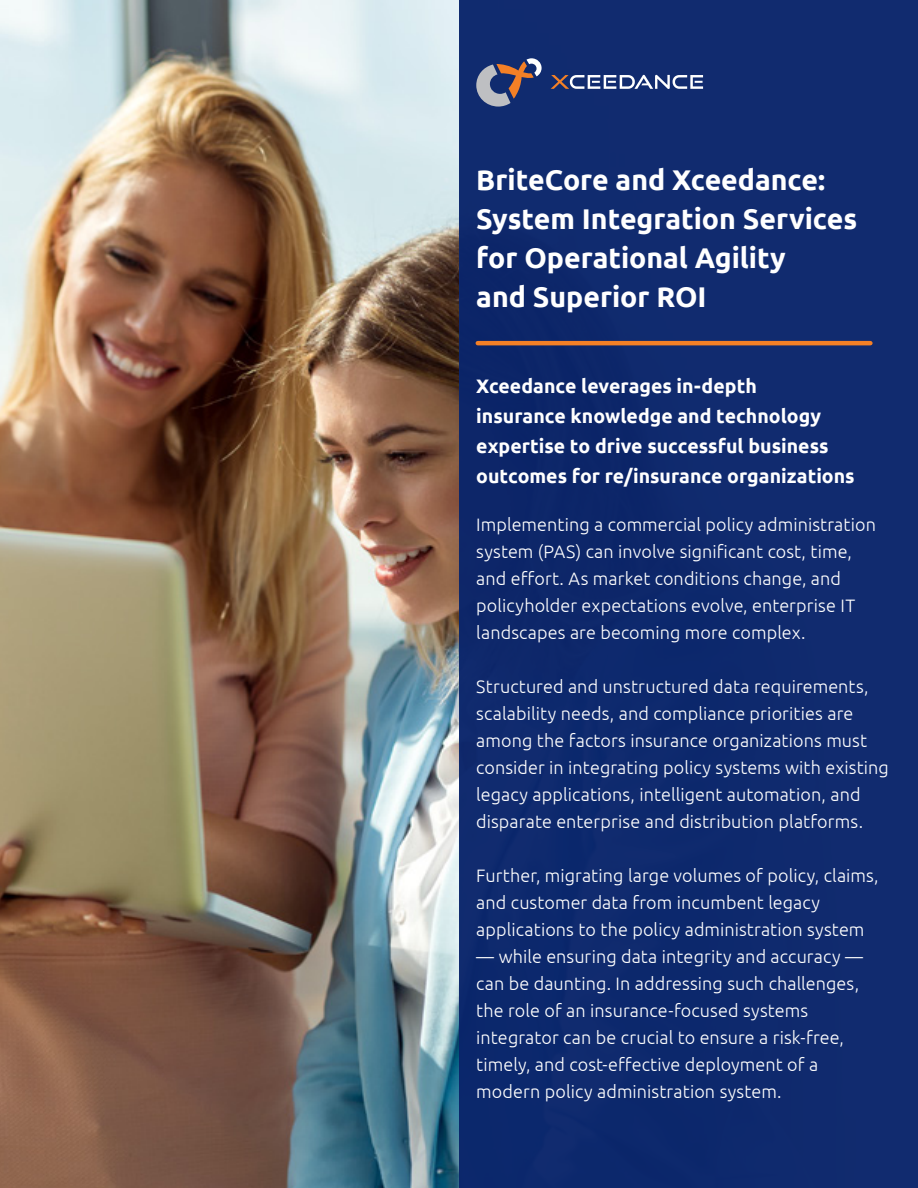
<style>
.page{position:relative;width:918px;height:1188px;background:#fff}
.page>*{position:absolute;margin:0;border:0;box-sizing:border-box;transform-origin:0 0}
.Main_Heading{font:700 28.5px/39px "Ubuntu";color:#fff}
.Paragraph{font:700 19.5px/30px "Ubuntu";color:#fff}
.Paragraph-2{font:300 18px/27px "Ubuntu";letter-spacing:.005em;color:#fff}
</style>
<div class="page">
<img style="left:0;top:0;width:459px;height:1188px">
<div style="left:459px;top:0;width:459px;height:1188px;background:#0a256b"></div>
<hr style="left:478px;top:341px;width:392px;height:4px;background:#f48026">
<svg style="left:551px;top:75px;width:152px;height:14px"></svg>
<svg style="left:476px;top:58px;width:66px;height:49px"></svg>
<p class="Main_Heading" style="left:476px;top:160px;width:383px">BriteCore and Xceedance:<br>System Integration Services</p>
<p class="Main_Heading" style="left:476px;top:238px;width:311px">for Operational Agility and Superior ROI</p>
<p class="Paragraph" style="left:476px;top:371px;width:380px">Xceedance leverages in-depth<br>insurance knowledge and technology expertise to drive successful business outcomes for re/insurance organizations</p>
<p class="Paragraph-2" style="left:476px;top:511px;width:401px">Implementing a commercial policy administration system (PAS) can involve significant cost, time, and effort. As market conditions change, and policyholder expectations evolve, enterprise IT landscapes are becoming more complex.</p>
<p class="Paragraph-2" style="left:476px;top:673px;width:414px">Structured and unstructured data requirements, scalability needs, and compliance priorities are among the factors insurance organizations must consider in integrating policy systems with existing legacy applications, intelligent automation, and disparate enterprise and distribution platforms.</p>
<p class="Paragraph-2" style="left:476px;top:862px;width:404px">Further, migrating large volumes of policy, claims, and customer data from incumbent legacy applications to the policy administration system</p>
<p class="Paragraph-2" style="left:476px;top:943px;width:388px">— while ensuring data integrity and accuracy — can be daunting. In addressing such challenges, the role of an insurance-focused systems integrator can be crucial to ensure a risk-free, timely, and cost-effective deployment of a modern policy administration system.</p>
</div>
